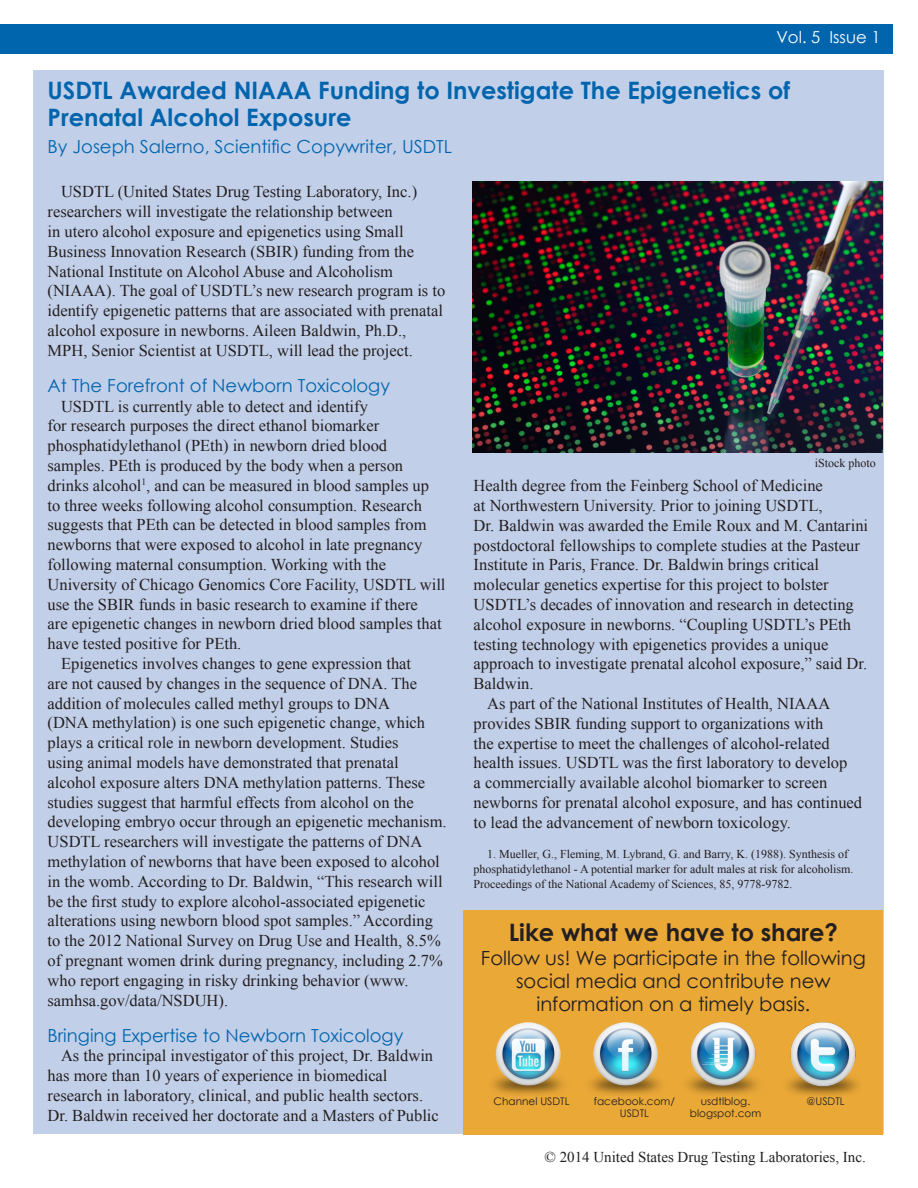
<style>
.page{position:relative;width:918px;height:1188px;background:#fff}
.page>*{position:absolute;margin:0;border:0;box-sizing:border-box;transform-origin:0 0}
.Header_one{font:700 24px/27px "Century Gothic";color:#0165ae}
.Header_one-2{font:700 24px "Century Gothic";color:#231f20}
.Header_one-3{font:19.5px/23.4px "Century Gothic";color:#231f20;text-align:center}
.Header_Two{font:18px "Century Gothic";color:#0165ae}
.Signature{font:18px "Century Gothic";color:#0165ae}
.Body_Text{font:16.5px/19.8px "Times New Roman";color:#231f20}
.t1{font:16.5px "Century Gothic";color:#fff}
.t2{font:15px "Times New Roman";color:#231f20}
.Citations{font:12px/15px "Times New Roman";color:#231f20}
.Header_one-4{font:10.5px/12.6px "Century Gothic";color:#231f20;text-align:center}
</style>
<div class="page">
<div style="left:0;top:24px;width:893px;height:30px;background:#0165ae"></div>
<div style="left:33px;top:70px;width:851px;height:1064px;background:#c2cfe8"></div>
<div style="left:464px;top:910px;width:419px;height:224px;background:#eaa837"></div>
<img style="left:687px;top:1022px;width:71px;height:73px">
<img style="left:590px;top:1022px;width:71px;height:73px">
<img style="left:787px;top:1022px;width:72px;height:74px">
<img style="left:492px;top:1022px;width:72px;height:73px">
<img style="left:473px;top:182px;width:409px;height:271px">
<p class="t1" style="left:776px;top:26px;width:106px">Vol. 5 Issue 1</p>
<p class="Header_one" style="left:48px;top:76px;width:744px">USDTL Awarded NIAAA Funding to Investigate The Epigenetics of<br>Prenatal Alcohol Exposure</p>
<p class="Signature" style="left:48px;top:134px;width:406px">By Joseph Salerno, Scientific Copywriter, USDTL</p>
<p class="Body_Text" style="left:48px;top:182px;width:399px;text-indent:14px">USDTL (United States Drug Testing Laboratory, Inc.) researchers will investigate the relationship between<br>in utero alcohol exposure and epigenetics using Small Business Innovation Research (SBIR) funding from the National Institute on Alcohol Abuse and Alcoholism (NIAAA). The goal of USDTL’s new research program is to identify epigenetic patterns that are associated with prenatal alcohol exposure in newborns. Aileen Baldwin, Ph.D., MPH, Senior Scientist at USDTL, will lead the project.</p>
<p class="Header_Two" style="left:48px;top:373px;width:344px">At The Forefront of Newborn Toxicology</p>
<p class="Body_Text" style="left:48px;top:396px;width:399px;text-indent:14px">USDTL is currently able to detect and identify<br>for research purposes the direct ethanol biomarker phosphatidylethanol (PEth) in newborn dried blood samples. PEth is produced by the body when a person drinks alcohol<sup>1</sup>, and can be measured in blood samples up to three weeks following alcohol consumption. Research suggests that PEth can be detected in blood samples from newborns that were exposed to alcohol in late pregnancy following maternal consumption. Working with the University of Chicago Genomics Core Facility, USDTL will use the SBIR funds in basic research to examine if there<br>are epigenetic changes in newborn dried blood samples that have tested positive for PEth.</p>
<p class="Body_Text" style="left:48px;top:653px;width:401px;text-indent:14px">Epigenetics involves changes to gene expression that<br>are not caused by changes in the sequence of DNA. The addition of molecules called methyl groups to DNA<br>(DNA methylation) is one such epigenetic change, which plays a critical role in newborn development. Studies<br>using animal models have demonstrated that prenatal alcohol exposure alters DNA methylation patterns. These studies suggest that harmful effects from alcohol on the developing embryo occur through an epigenetic mechanism.<br>USDTL researchers will investigate the patterns of DNA methylation of newborns that have been exposed to alcohol in the womb. According to Dr. Baldwin, “This research will be the first study to explore alcohol-associated epigenetic alterations using newborn blood spot samples.” According to the 2012 National Survey on Drug Use and Health, 8.5% of pregnant women drink during pregnancy, including 2.7% who report engaging in risky drinking behavior (www. samhsa.gov/data/NSDUH).</p>
<p class="Header_Two" style="left:48px;top:1023px;width:357px">Bringing Expertise to Newborn Toxicology</p>
<p class="Body_Text" style="left:48px;top:1046px;width:393px;text-indent:14px">As the principal investigator of this project, Dr. Baldwin has more than 10 years of experience in biomedical research in laboratory, clinical, and public health sectors.<br>Dr. Baldwin received her doctorate and a Masters of Public</p>
<p class="Citations" style="left:815px;top:455px;width:63px">iStock photo</p>
<p class="Body_Text" style="left:474px;top:476px;width:351px">Health degree from the Feinberg School of Medicine</p>
<p class="Body_Text" style="left:474px;top:495px;width:351px">at Northwestern University. Prior to joining USDTL,</p>
<p class="Body_Text" style="left:474px;top:515px;width:396px">Dr. Baldwin was awarded the Emile Roux and M. Cantarini postdoctoral fellowships to complete studies at the Pasteur Institute in Paris, France. Dr. Baldwin brings critical molecular genetics expertise for this project to bolster USDTL’s decades of innovation and research in detecting alcohol exposure in newborns. “Coupling USDTL’s PEth testing technology with epigenetics provides a unique approach to investigate prenatal alcohol exposure,” said Dr.<br>Baldwin.</p>
<p class="Body_Text" style="left:474px;top:693px;width:390px;text-indent:14px">As part of the National Institutes of Health, NIAAA provides SBIR funding support to organizations with<br>the expertise to meet the challenges of alcohol-related health issues. USDTL was the first laboratory to develop<br>a commercially available alcohol biomarker to screen newborns for prenatal alcohol exposure, and has continued to lead the advancement of newborn toxicology.</p>
<p class="Citations" style="left:474px;top:846px;width:381px;text-indent:14px">1. Mueller, G., Fleming, M. Lybrand, G. and Barry, K. (1988). Synthesis of phosphatidylethanol - A potential marker for adult males at risk for alcoholism.<br>Proceedings of the National Academy of Sciences, 85, 9778-9782.</p>
<p class="Header_one-2" style="left:509px;top:914px;width:331px">Like what we have to share?</p>
<p class="Header_one-3" style="left:481px;top:946px;width:386px">Follow us! We participate in the following social media and contribute new information on a timely basis.</p>
<p class="Header_one-4" style="left:494px;top:1095px;width:77px">Channel USDTL</p>
<p class="Header_one-4" style="left:594px;top:1095px;width:83px">facebook.com/<br>USDTL</p>
<p class="Header_one-4" style="left:690px;top:1095px;width:73px">usdtlblog. blogspot.com</p>
<p class="Header_one-4" style="left:806px;top:1095px;width:40px">@USDTL</p>
<p class="t2" style="left:545px;top:1147px;width:323px">© 2014 United States Drug Testing Laboratories, Inc.</p>
</div>
